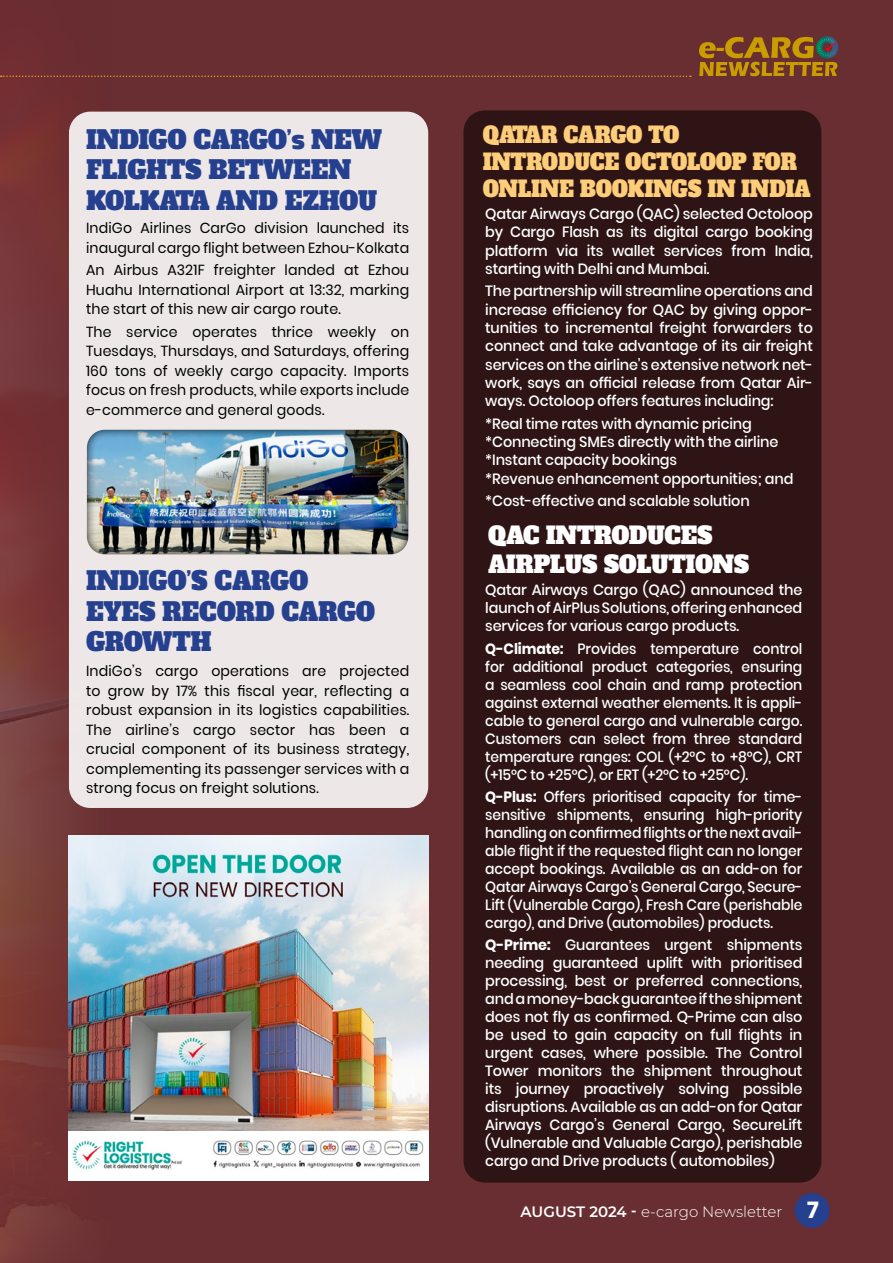
<style>
.page{position:relative;width:893px;height:1263px;background:#682e31}
.page>*{position:absolute;margin:0;border:0;box-sizing:border-box;transform-origin:0 0}
.t1{font:25.35px/30.6px "Alfa Slab One";letter-spacing:-.01em;color:#25408f;scale:.95 1}
.t2{font:23.7px/28.5px "Alfa Slab One";letter-spacing:-.01em;color:#fff;scale:.95 1}
.t3{font:22.35px/27px "Alfa Slab One";letter-spacing:-.01em;color:#fdcd79;scale:.91 1}
.t4{font:300 15px "Montserrat";color:#fff}
.t5{font:500 14.85px/18px "Poppins";letter-spacing:-.01em;color:#fff;text-align:justify}
.t6{font:500 14.85px/18px "Poppins";letter-spacing:-.01em;color:#fff;text-align:justify;scale:.94 1}
.t7{font:14.55px/19.5px "Poppins";letter-spacing:.01em;color:#000;text-align:justify}
.s1{font-weight:700}
.s2{font-weight:600}
.s3{font-family:"Poppins";font-weight:700;font-size:22.95px}
</style>
<div class="page">
<img style="left:0;top:64px;width:145px;height:1199px">
<div style="left:69px;top:112px;width:359px;height:696px;background:#ede7e7;border-radius:21px"></div>
<div style="left:463px;top:110px;width:358px;height:1072px;background:#2e1415;border-radius:21px"></div>
<div style="left:84px;top:428px;width:326px;height:127px;background:#000;opacity:.9"></div>
<img style="left:68px;top:836px;width:361px;height:296px">
<img style="left:68px;top:1132px;width:361px;height:48px">
<div style="left:795px;top:1193px;width:34px;height:35px;background:#25408f;border-radius:50%"></div>
<svg style="left:699px;top:36px;width:139px;height:40px"></svg>
<svg style="left:1px;top:76px;width:690px;height:1px"></svg>
<h1 class="t1" style="left:86px;top:124px;width:313px">INDIGO CARGO’s NEW<br>FLIGHTS BETWEEN<br>KOLKATA AND EZHOU</h1>
<p class="t7" style="left:86px;top:218px;width:325px">IndiGo Airlines CarGo division launched its inaugural cargo flight between Ezhou-Kolkata</p>
<p class="t7" style="left:86px;top:260px;width:325px">An Airbus A321F freighter landed at Ezhou Huahu International Airport at 13:32, marking the start of this new air cargo route.</p>
<p class="t7" style="left:86px;top:322px;width:325px">The service operates thrice weekly on Tuesdays, Thursdays, and Saturdays, offering 160 tons of weekly cargo capacity. Imports focus on fresh products, while exports include e-commerce and general goods.</p>
<h1 class="t1" style="left:86px;top:566px;width:306px">INDIGO’S CARGO<br>EYES RECORD CARGO<br>GROWTH</h1>
<p class="t7" style="left:86px;top:661px;width:325px">IndiGo’s cargo operations are projected to grow by 17% this fiscal year, reflecting a robust expansion in its logistics capabilities.<br>The airline’s cargo sector has been a crucial component of its business strategy, complementing its passenger services with a strong focus on freight solutions.</p>
<h3 class="t3" style="left:483px;top:121px;width:362px">QATAR CARGO TO<br>INTRODUCE OCTOLOOP FOR<br>ONLINE BOOKINGS IN INDIA</h3>
<p class="t5" style="left:485px;top:205px;width:329px">Qatar Airways Cargo (QAC) selected Octoloop by Cargo Flash as its digital cargo booking platform via its wallet services from India, starting with Delhi and Mumbai.</p>
<p class="t5" style="left:485px;top:282px;width:329px">The partnership will streamline operations and increase efficiency for QAC by giving oppor&shy;tunities to incremental freight forwarders to connect and take advantage of its air freight services on the airline’s extensive network net&shy;work, says an official release from Qatar Air&shy;ways. Octoloop offers features including:</p>
<p class="t5" style="left:485px;top:414px;width:310px;text-align:left">*Real time rates with dynamic pricing *Connecting SMEs directly with the airline *Instant capacity bookings<br>*Revenue enhancement opportunities; and</p>
<p class="t5" style="left:485px;top:492px;width:266px">*Cost-effective and scalable solution</p>
<h2 class="t2" style="left:488px;top:521px;width:276px">QAC INTRODUCES<br>AIRPLUS SOLUTIONS</h2>
<p class="t5" style="left:485px;top:581px;width:319px">Qatar Airways Cargo (QAC) announced the launch of AirPlus Solutions, offering enhanced services for various cargo products.</p>
<p class="t6" style="left:485px;top:639px;width:339px"><span class="s1">Q-Climate:</span> Provides temperature control for additional product categories, ensuring a seamless cool chain and ramp protection against external weather elements. It is appli&shy;cable to general cargo and vulnerable cargo.<br>Customers can select from three standard temperature ranges: COL (+2°C to +8°C), CRT (+15°C to +25°C), or ERT (+2°C to +25°C).</p>
<p class="t6" style="left:485px;top:788px;width:339px"><span class="s1">Q-Plus:</span> Offers prioritised capacity for time&shy;sensitive shipments, ensuring high-priority handling on confirmed flights or the next avail&shy;able flight if the requested flight can no longer accept bookings. Available as an add-on for Qatar Airways Cargo’s General Cargo, Secure-Lift (Vulnerable Cargo), Fresh Care (perishable cargo), and Drive (automobiles) products.</p>
<p class="t5" style="left:485px;top:936px;width:319px"><span class="s1">Q-Prime:</span> Guarantees urgent shipments needing guaranteed uplift with prioritised processing, best or preferred connections, and a money-back guarantee if the shipment does not fly as confirmed. Q-Prime can also be used to gain capacity on full flights in urgent cases, where possible. The Control Tower monitors the shipment throughout its journey proactively solving possible disruptions. Available as an add-on for Qatar Airways Cargo’s General Cargo, SecureLift (Vulnerable and Valuable Cargo), perishable cargo and Drive products ( automobiles)</p>
<p class="t4" style="left:521px;top:1202px;width:300px"><span class="s2">AUGUST 2024 -</span> e-cargo Newsletter <span class="s3">7</span></p>
</div>
